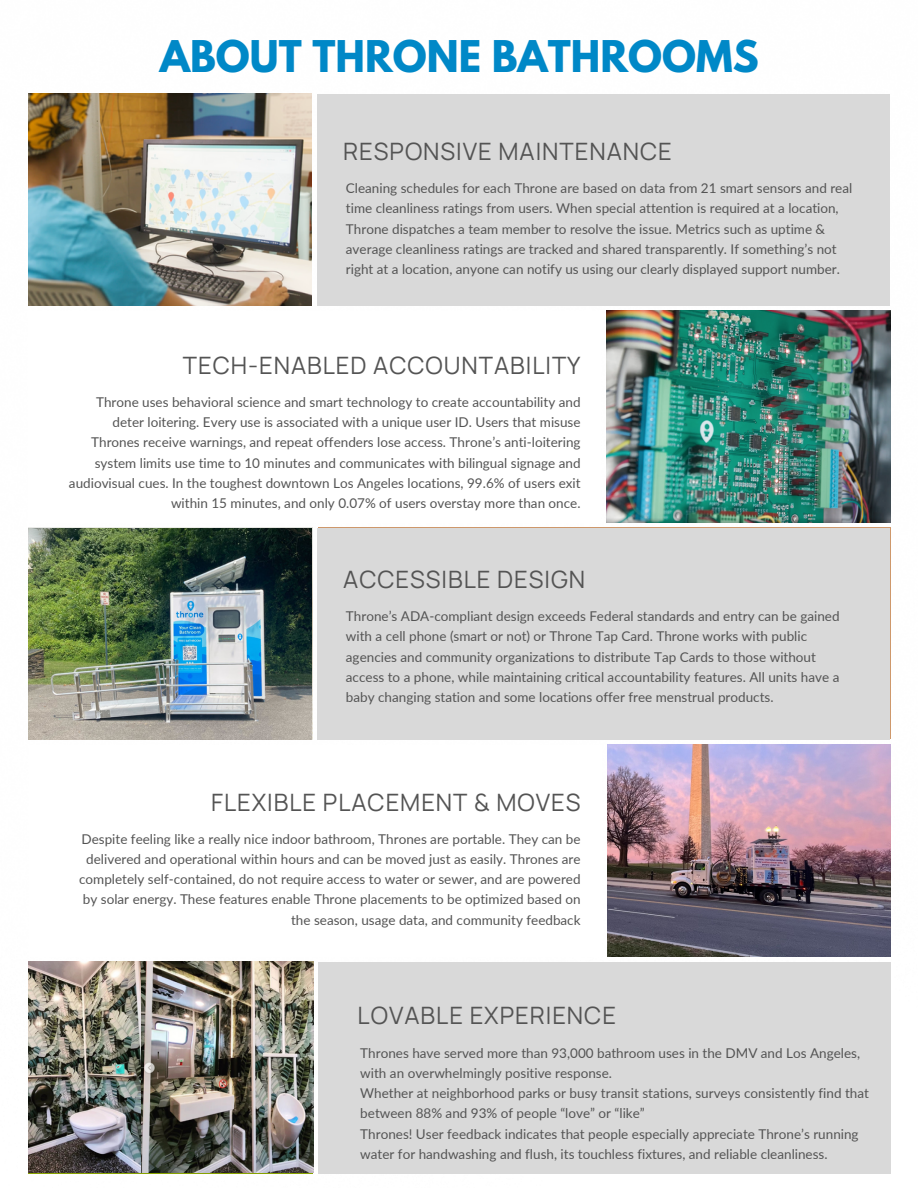
<style>
.page{position:relative;width:918px;height:1188px;background:#fff}
.page>*{position:absolute;margin:0;border:0;box-sizing:border-box;transform-origin:0 0}
.t1{font:700 38.7px "League Spartan";color:#0088c7}
.t2{font:23.85px "Manrope";letter-spacing:.04em;color:#545454}
.t3{font:13.5px/20.2px "Lato";color:#545454}
</style>
<div class="page">
<img style="left:28px;top:93px;width:863px;height:1081px">
<div style="left:29px;top:745px;width:572px;height:211px;background:#fff"></div>
<img style="left:607px;top:745px;width:284px;height:211px">
<div style="left:318px;top:962px;width:573px;height:211px;background:#d9d9d9"></div>
<img style="left:28px;top:94px;width:284px;height:211px">
<div style="left:318px;top:94px;width:572px;height:211px;background:#d9d9d9"></div>
<div style="left:28px;top:311px;width:573px;height:211px;background:#fff"></div>
<img style="left:607px;top:311px;width:283px;height:211px">
<img style="left:28px;top:528px;width:284px;height:212px">
<div style="left:318px;top:528px;width:572px;height:212px;background:#d9d9d9"></div>
<img style="left:29px;top:961px;width:113px;height:212px">
<img style="left:142px;top:961px;width:172px;height:212px">
<p class="t1" style="left:160px;top:37px;width:600px">ABOUT THRONE BATHROOMS</p>
<h2 class="t2" style="left:343px;top:134px;width:330px">RESPONSIVE MAINTENANCE</h2>
<h1 class="t3" style="left:346px;top:178px;width:508px">Cleaning schedules for each Throne are based on data from 21 smart sensors and real time cleanliness ratings from users. When special attention is required at a location, Throne dispatches a team member to resolve the issue. Metrics such as uptime &amp; average cleanliness ratings are tracked and shared transparently. If something’s not right at a location, anyone can notify us using our clearly displayed support number.</h1>
<h2 class="t2" style="left:183px;top:348px;width:399px">TECH-ENABLED ACCOUNTABILITY</h2>
<p class="t3" style="left:69px;top:392px;width:513px;text-align:right">Throne uses behavioral science and smart technology to create accountability and deter loitering. Every use is associated with a unique user ID. Users that misuse Thrones receive warnings, and repeat offenders lose access. Throne’s anti-loitering system limits use time to 10 minutes and communicates with bilingual signage and audiovisual cues. In the toughest downtown Los Angeles locations, 99.6% of users exit within 15 minutes, and only 0.07% of users overstay more than once.</p>
<h2 class="t2" style="left:343px;top:563px;width:243px">ACCESSIBLE DESIGN</h2>
<p class="t3" style="left:346px;top:606px;width:495px">Throne’s ADA-compliant design exceeds Federal standards and entry can be gained with a cell phone (smart or not) or Throne Tap Card. Throne works with public agencies and community organizations to distribute Tap Cards to those without access to a phone, while maintaining critical accountability features. All units have a baby changing station and some locations offer free menstrual products.</p>
<h2 class="t2" style="left:211px;top:785px;width:371px">FLEXIBLE PLACEMENT &amp; MOVES</h2>
<p class="t3" style="left:79px;top:828px;width:503px;text-align:right">Despite feeling like a really nice indoor bathroom, Thrones are portable. They can be delivered and operational within hours and can be moved just as easily. Thrones are completely self-contained, do not require access to water or sewer, and are powered by solar energy. These features enable Throne placements to be optimized based on the season, usage data, and community feedback</p>
<p class="t2" style="left:358px;top:999px;width:260px">LOVABLE EXPERIENCE</p>
<p class="t3" style="left:360px;top:1042px;width:510px">Thrones have served more than 93,000 bathroom uses in the DMV and Los Angeles, with an overwhelmingly positive response.<br>Whether at neighborhood parks or busy transit stations, surveys consistently find that between 88% and 93% of people “love” or “like”<br>Thrones! User feedback indicates that people especially appreciate Throne’s running water for handwashing and flush, its touchless fixtures, and reliable cleanliness.</p>
</div>
